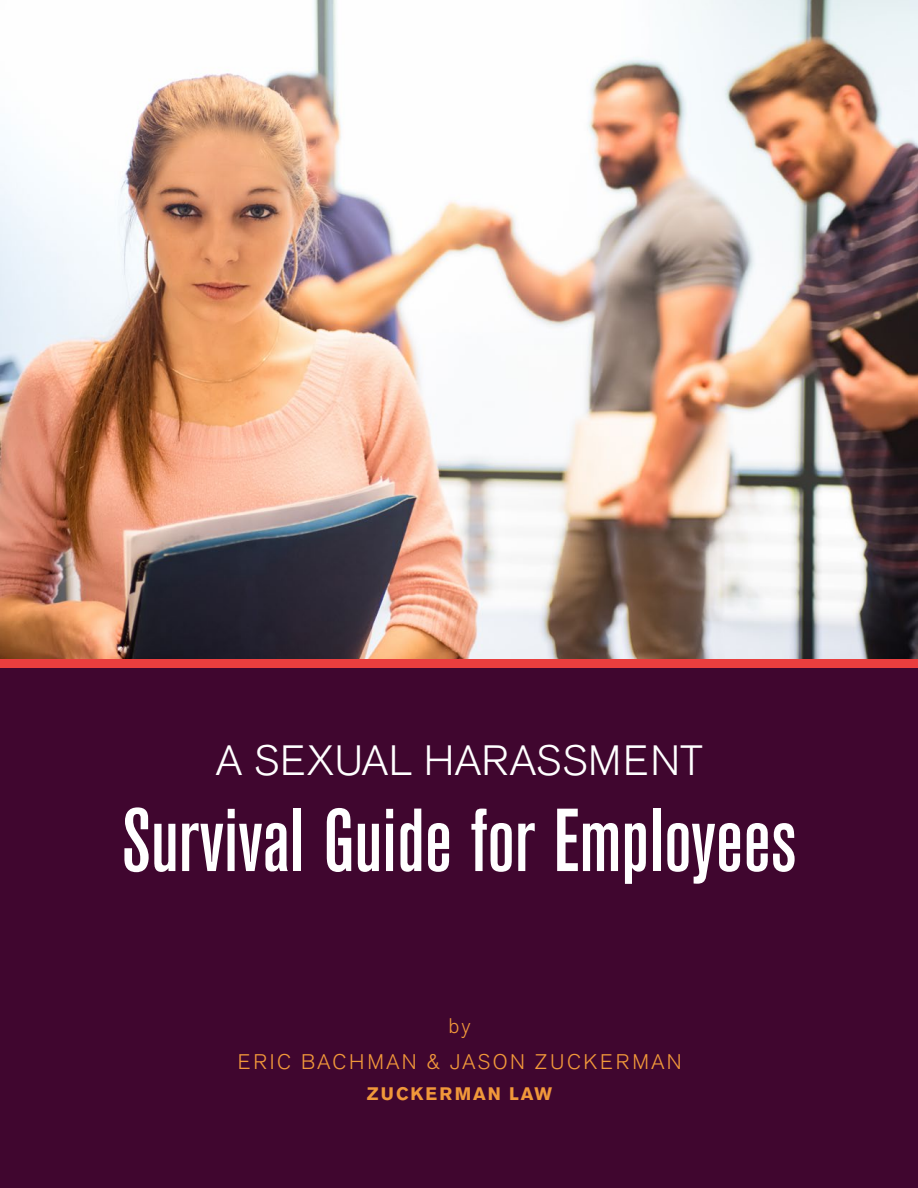
<style>
.page{position:relative;width:918px;height:1188px;background:#fff}
.page>*{position:absolute;margin:0;border:0;box-sizing:border-box;transform-origin:0 0}
.t1{font:500 condensed 88.35px "Akzidenz Grotesk BE";color:#fff}
.t2{font:300 42px "Akzidenz Grotesk BE";letter-spacing:.01em;color:#fff}
.t3{font:300 21px "Akzidenz Grotesk BE";letter-spacing:.12em;color:#f1983a}
.t4{font:700 18px "Akzidenz Grotesk BE";letter-spacing:.11em;color:#f1983a}
</style>
<div class="page">
<img style="left:1px;top:0;width:917px;height:659px">
<div style="left:1px;top:668px;width:917px;height:520px;background:#40062f"></div>
<div style="left:1px;top:659px;width:917px;height:9px;background:#ea3e3e"></div>
<p class="t2" style="left:215px;top:737px;width:489px">A SEXUAL HARASSMENT</p>
<p class="t1" style="left:122px;top:792px;width:677px">Survival Guide for Employees</p>
<p class="t3" style="left:449px;top:1014px;width:24px">by</p>
<p class="t3" style="left:238px;top:1050px;width:445px">ERIC BACHMAN &amp; JASON ZUCKERMAN</p>
<p class="t4" style="left:367px;top:1084px;width:187px">ZUCKERMAN LAW</p>
</div>
